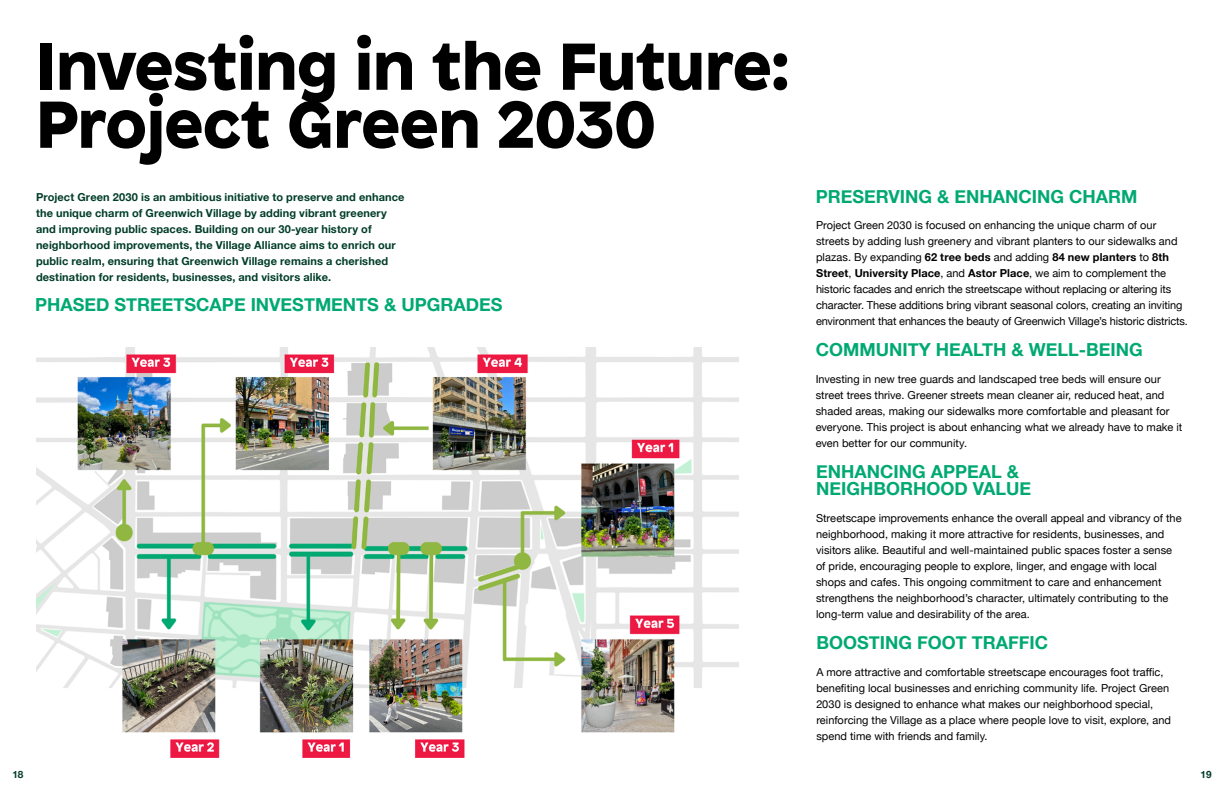
<style>
.page{position:relative;width:1224px;height:792px;background:#fff}
.page>*{position:absolute;margin:0;border:0;box-sizing:border-box;transform-origin:0 0}
.t1{font:900 66px/58px "Patron";letter-spacing:-.005em;color:#000}
.t2{font:700 18px/17px "Helvetica Neue";color:#00a972}
.t3{font:11px/16px "Helvetica Neue";color:#000}
.t4{font:700 11px/16px "Helvetica Neue";letter-spacing:.01em;color:#003d29}
.t5{font:700 10px "Helvetica Neue";color:#003d29}
.s1{font-weight:700}
</style>
<div class="page">
<img style="left:36px;top:347px;width:703px;height:411px">
<h1 class="t1" style="left:36px;top:31px;width:756px">Investing in the Future:<br>Project Green 2030</h1>
<p class="t4" style="left:36px;top:190px;width:370px">Project Green 2030 is an ambitious initiative to preserve and enhance the unique charm of Greenwich Village by adding vibrant greenery and improving public spaces. Building on our 30-year history of neighborhood improvements, the Village Alliance aims to enrich our public realm, ensuring that Greenwich Village remains a cherished destination for residents, businesses, and visitors alike.</p>
<h2 class="t2" style="left:35px;top:297px;width:469px">PHASED STREETSCAPE INVESTMENTS &amp; UPGRADES</h2>
<h2 class="t2" style="left:816px;top:189px;width:323px">PRESERVING &amp; ENHANCING CHARM</h2>
<p class="t3" style="left:816px;top:218px;width:373px">Project Green 2030 is focused on enhancing the unique charm of our streets by adding lush greenery and vibrant planters to our sidewalks and plazas. By expanding <span class="s1">62 tree beds</span> and adding <span class="s1">84 new planters</span> to <span class="s1">8th Street</span>, <span class="s1">University Place</span>, and <span class="s1">Astor Place</span>, we aim to complement the historic facades and enrich the streetscape without replacing or altering its character. These additions bring vibrant seasonal colors, creating an inviting environment that enhances the beauty of Greenwich Village’s historic districts.</p>
<h2 class="t2" style="left:816px;top:341px;width:328px">COMMUNITY HEALTH &amp; WELL-BEING</h2>
<p class="t3" style="left:816px;top:372px;width:368px">Investing in new tree guards and landscaped tree beds will ensure our street trees thrive. Greener streets mean cleaner air, reduced heat, and shaded areas, making our sidewalks more comfortable and pleasant for everyone. This project is about enhancing what we already have to make it even better for our community.</p>
<h2 class="t2" style="left:816px;top:463px;width:217px">ENHANCING APPEAL &amp;<br>NEIGHBORHOOD VALUE</h2>
<p class="t3" style="left:816px;top:511px;width:367px">Streetscape improvements enhance the overall appeal and vibrancy of the neighborhood, making it more attractive for residents, businesses, and visitors alike. Beautiful and well-maintained public spaces foster a sense of pride, encouraging people to explore, linger, and engage with local shops and cafes. This ongoing commitment to care and enhancement strengthens the neighborhood’s character, ultimately contributing to the long-term value and desirability of the area.</p>
<h2 class="t2" style="left:816px;top:634px;width:233px">BOOSTING FOOT TRAFFIC</h2>
<p class="t3" style="left:816px;top:665px;width:356px">A more attractive and comfortable streetscape encourages foot traffic, benefiting local businesses and enriching community life. Project Green 2030 is designed to enhance what makes our neighborhood special, reinforcing the Village as a place where people love to visit, explore, and spend time with friends and family.</p>
<p class="t5" style="left:12px;top:767px;width:13px">18</p>
<p class="t5" style="left:1200px;top:766px;width:13px">19</p>
</div>
